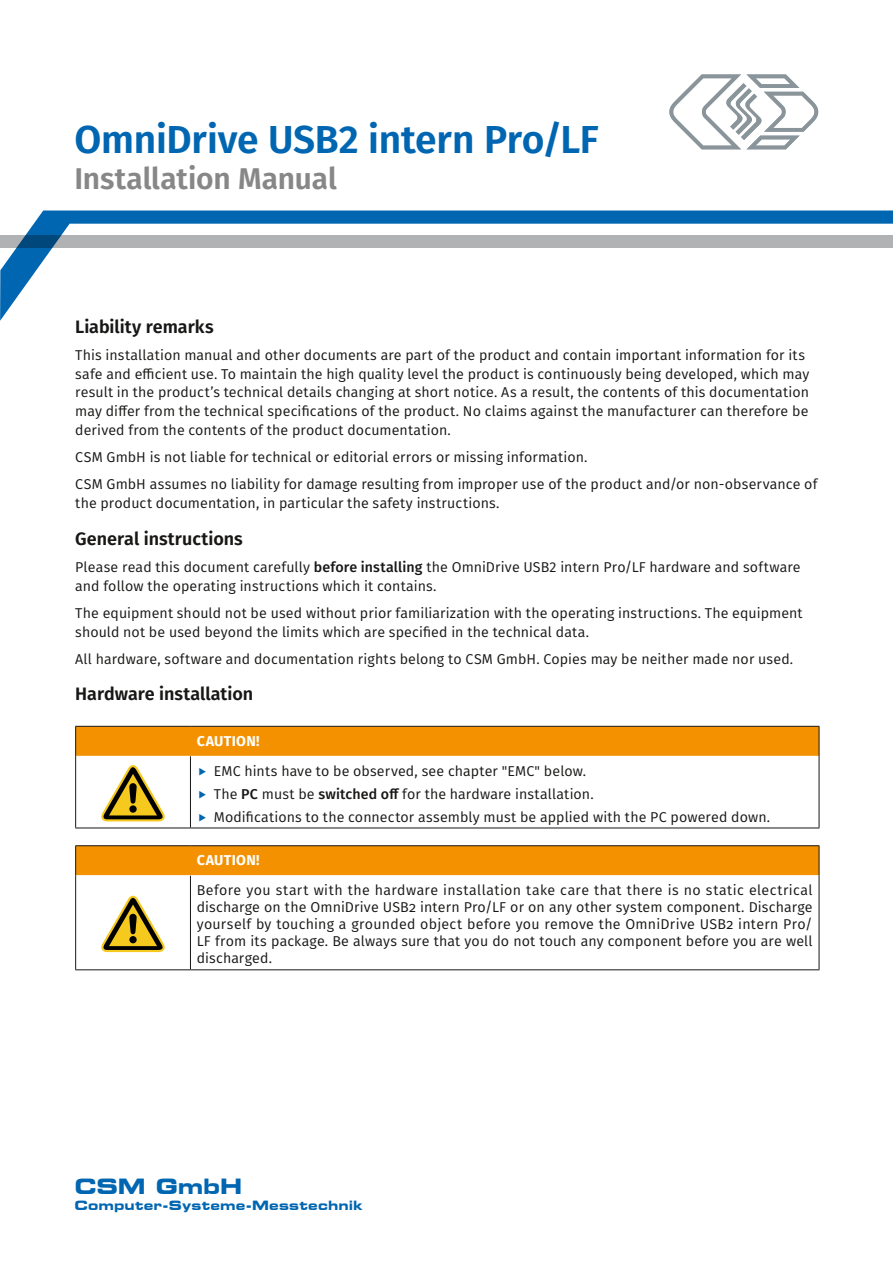
<style>
.page{position:relative;width:893px;height:1263px;background:#fff}
.page>*{position:absolute;margin:0;border:0;box-sizing:border-box;transform-origin:0 0}
.t1{font:600 39px "Fira Sans";letter-spacing:-.005em;color:#0066b1}
.t2{font:600 30px "Fira Sans";letter-spacing:-.005em;color:#868786}
.t3{font:700 expanded 21px "Square 721 BT";letter-spacing:-.005em;color:#0066b1}
.t4{font:600 18px "Fira Sans";color:#181716}
.Text{font:14.25px/18.8px "Fira Sans";letter-spacing:.005em;color:#181716}
.Fliesstext_Tabelle{font:14.25px/17.1px "Fira Sans";letter-spacing:.005em;color:#181716;text-align:justify}
.Hinweis_Tabelle{font:700 14.25px "Fira Sans";letter-spacing:.02em;color:#fff}
.t5{font:700 expanded 12.75px "Square 721 BT";letter-spacing:.015em;color:#0066b1}
.s1{font-weight:500}
</style>
<div class="page">
<svg style="left:76px;top:756px;width:743px;height:72px"></svg>
<hr style="left:75px;top:756px;width:1px;height:72px;background:#181716">
<hr style="left:75px;top:828px;width:115px;height:1px;background:#181716">
<svg style="left:75px;top:726px;width:745px;height:30px"></svg>
<hr style="left:190px;top:756px;width:1px;height:72px;background:#181716">
<hr style="left:819px;top:756px;width:1px;height:72px;background:#181716">
<hr style="left:190px;top:828px;width:629px;height:1px;background:#181716">
<svg style="left:101px;top:765px;width:64px;height:56px"></svg>
<svg style="left:76px;top:875px;width:743px;height:94px"></svg>
<hr style="left:75px;top:875px;width:1px;height:94px;background:#181716">
<hr style="left:75px;top:969px;width:115px;height:1px;background:#181716">
<hr style="left:75px;top:845px;width:115px;height:1px;background:#181716">
<hr style="left:190px;top:845px;width:629px;height:1px;background:#181716">
<div style="left:75px;top:846px;width:745px;height:29px;background:#f39100"></div>
<hr style="left:190px;top:876px;width:1px;height:93px;background:#181716">
<hr style="left:819px;top:875px;width:1px;height:94px;background:#181716">
<hr style="left:190px;top:969px;width:629px;height:1px;background:#181716">
<svg style="left:101px;top:896px;width:64px;height:56px"></svg>
<svg style="left:0;top:210px;width:893px;height:111px"></svg>
<div style="left:0;top:235px;width:893px;height:13px;background:#b1b2b3"></div>
<svg style="left:669px;top:74px;width:149px;height:75px"></svg>
<svg style="left:199px;top:767px;width:7px;height:8px"></svg>
<svg style="left:199px;top:790px;width:7px;height:8px"></svg>
<svg style="left:199px;top:813px;width:7px;height:8px"></svg>
<p class="t1" style="left:74px;top:108px;width:526px">OmniDrive USB2 intern Pro/LF</p>
<p class="t2" style="left:74px;top:154px;width:264px">Installation Manual</p>
<p class="t4" style="left:75px;top:312px;width:140px">Liability remarks</p>
<p class="Text" style="left:75px;top:345px;width:735px">This installation manual and other documents are part of the product and contain important information for its safe and efficient use. To maintain the high quality level the product is continuously being developed, which may result in the product’s technical details changing at short notice. As a result, the contents of this documentation may differ from the technical specifications of the product. No claims against the manufacturer can therefore be derived from the contents of the product documentation.</p>
<p class="Text" style="left:75px;top:447px;width:514px">CSM GmbH is not liable for technical or editorial errors or missing information.</p>
<p class="Text" style="left:75px;top:475px;width:744px">CSM GmbH assumes no liability for damage resulting from improper use of the product and/or non-observance of the product documentation, in particular the safety instructions.</p>
<p class="t4" style="left:75px;top:524px;width:169px">General instructions</p>
<p class="Text" style="left:75px;top:557px;width:727px">Please read this document carefully <span class="s1">before installing</span> the OmniDrive USB2 intern Pro/LF hardware and software and follow the operating instructions which it contains.</p>
<p class="Text" style="left:75px;top:603px;width:729px">The equipment should not be used without prior familiarization with the operating instructions. The equipment should not be used beyond the limits which are specified in the technical data.</p>
<p class="Text" style="left:75px;top:649px;width:719px">All hardware, software and documentation rights belong to CSM GmbH. Copies may be neither made nor used.</p>
<p class="t4" style="left:75px;top:679px;width:180px">Hardware installation</p>
<p class="Hinweis_Tabelle" style="left:197px;top:729px;width:64px">CAUTION!</p>
<p class="Text" style="left:214px;top:761px;width:374px">EMC hints have to be observed, see chapter "EMC" below.</p>
<p class="Text" style="left:214px;top:784px;width:381px">The <span class="s1">PC</span> must be <span class="s1">switched off</span> for the hardware installation.</p>
<p class="Text" style="left:214px;top:807px;width:558px">Modifications to the connector assembly must be applied with the PC powered down.</p>
<p class="Hinweis_Tabelle" style="left:197px;top:848px;width:64px">CAUTION!</p>
<p class="Fliesstext_Tabelle" style="left:197px;top:881px;width:617px">Before you start with the hardware installation take care that there is no static electrical discharge on the OmniDrive USB2 intern Pro/LF or on any other system component. Discharge yourself by touching a grounded object before you remove the OmniDrive USB2 intern Pro/ LF from its package. Be always sure that you do not touch any component before you are well discharged.</p>
<h3 class="t3" style="left:74px;top:1173px;width:169px">CSM GmbH</h3>
<p class="t5" style="left:74px;top:1198px;width:290px">Computer-Systeme-Messtechnik</p>
</div>
